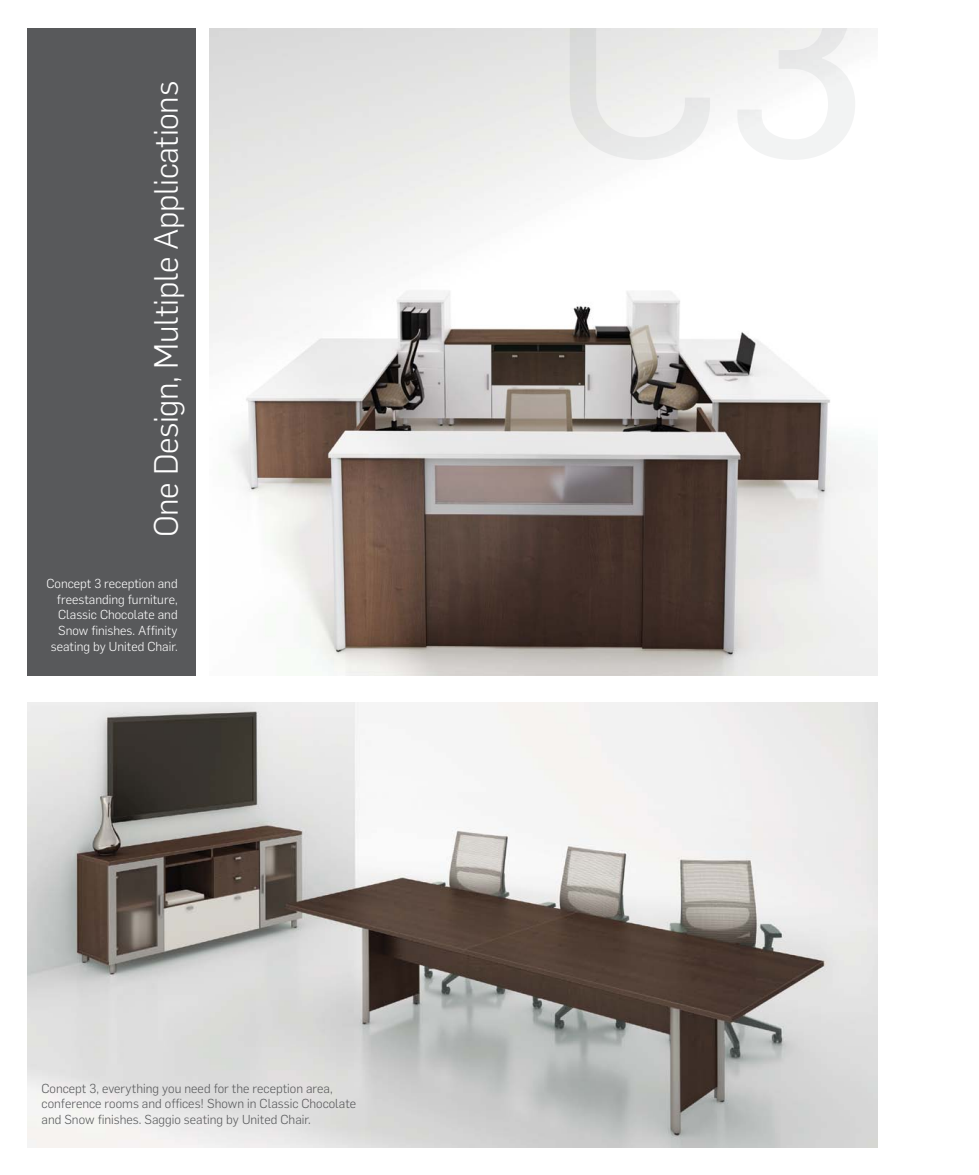
<style>
.page{position:relative;width:979px;height:1175px;background:#fff}
.page>*{position:absolute;margin:0;border:0;box-sizing:border-box;transform-origin:0 0}
.t1{font:300 33px "Flama";letter-spacing:-.01em;color:#fff}
.t2{font:300 12.75px/15.8px "Flama";color:#58595b}
.t3{font:300 12.75px/15.8px "Flama";color:#fff;text-align:right}
</style>
<div class="page">
<img style="left:209px;top:28px;width:669px;height:647px">
<div style="left:27px;top:27px;width:168px;height:648px;background:#58595b"></div>
<img style="left:27px;top:702px;width:851px;height:446px">
<h1 class="t1" style="left:147px;top:537px;width:458px;rotate:-90deg">One Design, Multiple Applications</h1>
<p class="t3" style="left:46px;top:575px;width:133px">Concept 3 reception and freestanding furniture,<br>Classic Chocolate and<br>Snow finishes. Affinity seating by United Chair.</p>
<p class="t2" style="left:42px;top:1080px;width:316px">Concept 3, everything you need for the reception area, conference rooms and offices! Shown in Classic Chocolate and Snow finishes. Saggio seating by United Chair.</p>
</div>
